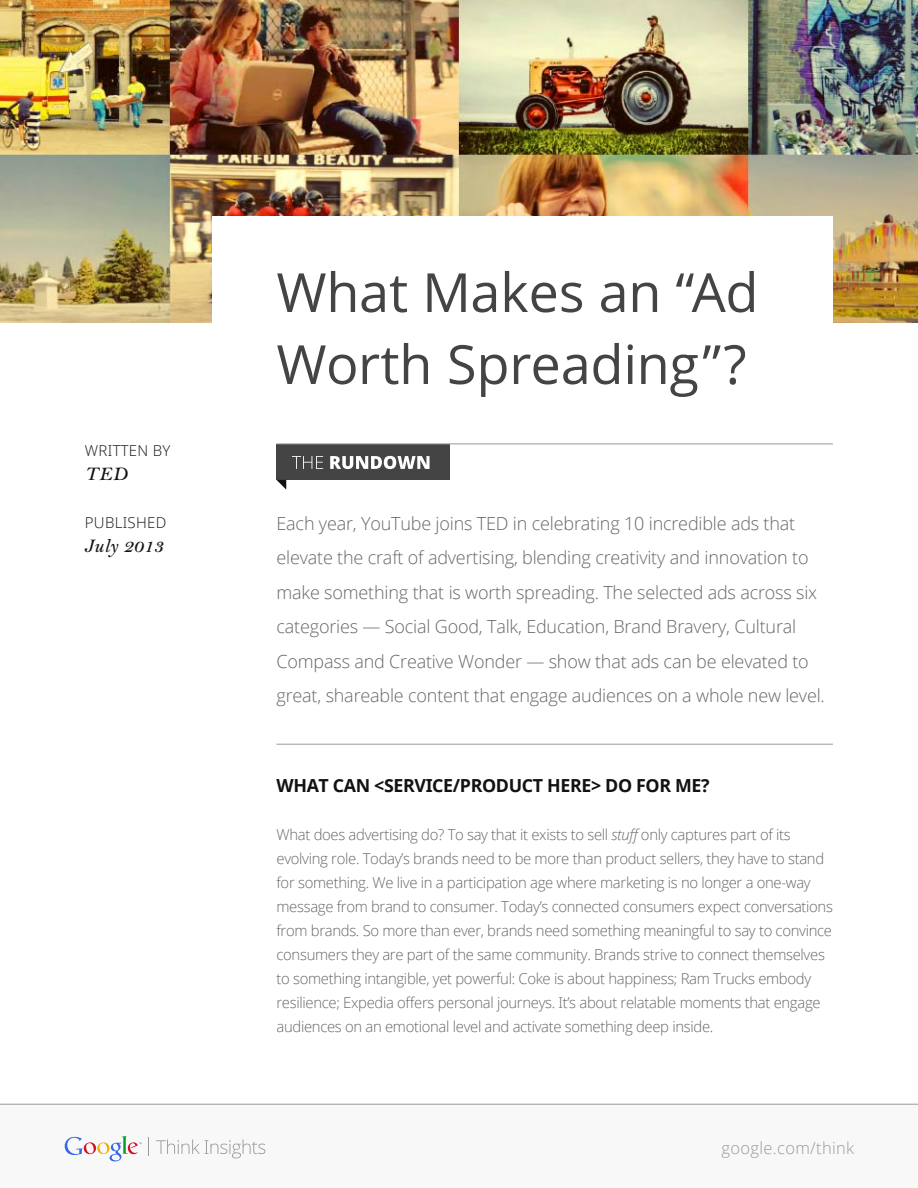
<style>
.page{position:relative;width:918px;height:1188px;background:#fff}
.page>*{position:absolute;margin:0;border:0;box-sizing:border-box;transform-origin:0 0}
.t1{font:54px/72px "Open Sans";letter-spacing:-.005em;color:#444}
.t2{font:italic 600 19.5px "Bell MT Std";letter-spacing:.02em;color:#111211}
.t3{font:300 18px/34.5px "Open Sans";letter-spacing:-.01em;color:#666667}
.t4{font:700 18px "Open Sans";letter-spacing:-.02em;color:#111211}
.t5{font:300 16.5px "Open Sans";letter-spacing:.02em;color:#999}
.t6{font:300 15px/24px "Open Sans";letter-spacing:-.02em;color:#666667}
.t7{font:300 15px "Open Sans";letter-spacing:.02em;color:#111211}
.s1{font-style:italic}
</style>
<div class="page">
<img style="left:0;top:0;width:918px;height:323px">
<hr style="left:277px;top:744px;width:556px;height:1px;background:#999">
<div style="left:213px;top:216px;width:620px;height:120px;background:#fff"></div>
<div style="left:276px;top:444px;width:174px;height:36px;background:#444"></div>
<svg style="left:292px;top:456px;width:138px;height:13px"></svg>
<svg style="left:277px;top:480px;width:9px;height:10px"></svg>
<hr style="left:277px;top:444px;width:556px;height:1px;background:#999">
<div style="left:0;top:1104px;width:918px;height:84px;background:#f8f8f8"></div>
<hr style="left:0;top:1104px;width:918px;height:1px;background:#999">
<svg style="left:65px;top:1136px;width:77px;height:25px"></svg>
<svg style="left:156px;top:1139px;width:109px;height:19px"></svg>
<svg style="left:148px;top:1137px;width:1px;height:19px"></svg>
<p class="t7" style="left:85px;top:440px;width:87px">WRITTEN BY</p>
<h2 class="t2" style="left:85px;top:463px;width:44px">TED</h2>
<p class="t7" style="left:85px;top:512px;width:83px">PUBLISHED</p>
<h2 class="t2" style="left:85px;top:535px;width:80px">July 2013</h2>
<h1 class="t1" style="left:277px;top:255px;width:483px">What Makes an “Ad<br>Worth Spreading”?</h1>
<p class="t3" style="left:277px;top:505px;width:550px">Each year, YouTube joins TED in celebrating 10 incredible ads that elevate the craft of advertising, blending creativity and innovation to make something that is worth spreading. The selected ads across six categories — Social Good, Talk, Education, Brand Bravery, Cultural Compass and Creative Wonder — show that ads can be elevated to great, shareable content that engage audiences on a whole new level.</p>
<p class="t4" style="left:277px;top:773px;width:435px">WHAT CAN &lt;SERVICE/PRODUCT HERE&gt; DO FOR ME?</p>
<p class="t6" style="left:277px;top:822px;width:558px">What does advertising do? To say that it exists to sell <span class="s1">stuff</span> only captures part of its evolving role. Today’s brands need to be more than product sellers, they have to stand for something. We live in a participation age where marketing is no longer a one-way message from brand to consumer. Today’s connected consumers expect conversations from brands. So more than ever, brands need something meaningful to say to convince consumers they are part of the same community. Brands strive to connect themselves to something intangible, yet powerful: Coke is about happiness; Ram Trucks embody resilience; Expedia offers personal journeys. It’s about relatable moments that engage audiences on an emotional level and activate something deep inside.</p>
<p class="t5" style="left:722px;top:1136px;width:134px">google.com/think</p>
</div>
